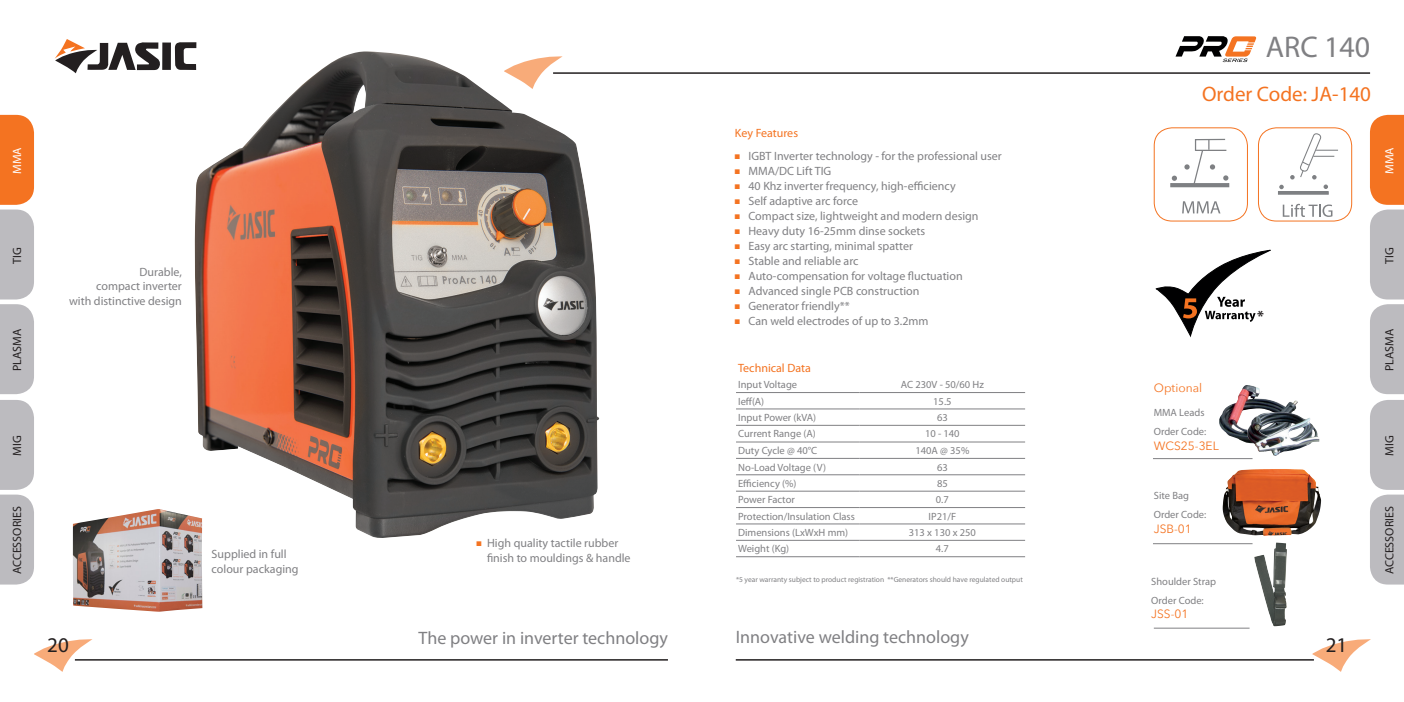
<style>
.page{position:relative;width:1404px;height:702px;background:#fff}
.page>*{position:absolute;margin:0;border:0;box-sizing:border-box;transform-origin:0 0}
.t1{font:30px "Myriad Pro";color:#808083}
.t2{font:21px "Myriad Pro";color:#f47321}
.t3{font:21px "Myriad Pro";color:#231f20}
.t4{font:18px "Myriad Pro";color:#808083}
.t5{font:700 15px "Myriad Pro";color:#231f20}
.t6{font:12px/14.4px "Myriad Pro";color:#808083}
.t7{font:12px "Myriad Pro";color:#231f20}
.JASIC_TABLE_1{font:12px "Avenir Next";color:#f47321}
.Key_Features{font:12px "Myriad Pro";color:#f47321}
.t8{font:12px "Myriad Pro";letter-spacing:-.005em;color:#fff}
.Table_Left{font:10.5px "Myriad Pro";color:#808083}
.Table_RIght{font:10.5px "Myriad Pro";color:#808083}
.JASIC_TABLE_1-2{font:10.5px "Myriad Pro";color:#808083}
.t9{font:7.5px "Myriad Pro";color:#808083}
.s1{color:#f47321}
</style>
<div class="page">
<hr style="left:735px;top:659px;width:578px;height:1px;background:#231f20">
<svg style="left:1312px;top:639px;width:58px;height:33px"></svg>
<hr style="left:75px;top:659px;width:593px;height:1px;background:#231f20">
<svg style="left:34px;top:639px;width:58px;height:33px"></svg>
<img style="left:194px;top:51px;width:405px;height:487px">
<svg style="left:55px;top:39px;width:105px;height:34px"></svg>
<div style="left:162px;top:42px;width:9px;height:28px;background:#231f20"></div>
<svg style="left:175px;top:42px;width:21px;height:28px"></svg>
<svg style="left:504px;top:56px;width:58px;height:33px"></svg>
<hr style="left:553px;top:72px;width:816px;height:2px;background:#231f20">
<svg style="left:1175px;top:36px;width:81px;height:26px"></svg>
<img style="left:73px;top:509px;width:129px;height:103px">
<svg style="left:1182px;top:201px;width:38px;height:12px"></svg>
<div style="left:1170px;top:183px;width:59px;height:4px;border:1px solid #7e8083"></div>
<svg style="left:1171px;top:176px;width:5px;height:5px"></svg>
<svg style="left:1184px;top:138px;width:44px;height:47px"></svg>
<div style="left:1153px;top:128px;width:94px;height:93px;border:1px solid #f47321;border-radius:18px"></div>
<svg style="left:1282px;top:204px;width:50px;height:13px"></svg>
<div style="left:1277px;top:191px;width:51px;height:4px;border:1px solid #7e8083"></div>
<svg style="left:1279px;top:185px;width:4px;height:4px"></svg>
<svg style="left:1290px;top:133px;width:47px;height:56px"></svg>
<div style="left:1258px;top:128px;width:93px;height:93px;border:1px solid #f47321;border-radius:18px"></div>
<svg style="left:0;top:400px;width:34px;height:184px;background:#c0bfc3"></svg>
<svg style="left:0;top:115px;width:34px;height:279px;background:#d1a992"></svg>
<svg style="left:1370px;top:400px;width:33px;height:184px;background:#c0bfc3"></svg>
<svg style="left:1370px;top:115px;width:33px;height:279px;background:#d2a993"></svg>
<svg style="left:1155px;top:250px;width:115px;height:86px"></svg>
<hr style="left:1153px;top:628px;width:96px;height:1px;background:#808083">
<hr style="left:1152px;top:543px;width:100px;height:1px;background:#808083">
<hr style="left:1152px;top:458px;width:100px;height:1px;background:#808083">
<img style="left:1222px;top:469px;width:98px;height:67px">
<img style="left:1254px;top:542px;width:32px;height:84px">
<img style="left:1219px;top:385px;width:78px;height:57px">
<img style="left:1245px;top:412px;width:74px;height:44px">
<hr style="left:736px;top:392px;width:123px;height:1px;background:#808083">
<hr style="left:859px;top:392px;width:166px;height:1px;background:#808083">
<hr style="left:736px;top:408px;width:123px;height:1px;background:#808083">
<hr style="left:859px;top:408px;width:166px;height:1px;background:#808083">
<hr style="left:736px;top:425px;width:123px;height:1px;background:#808083">
<hr style="left:859px;top:425px;width:166px;height:1px;background:#808083">
<hr style="left:736px;top:441px;width:123px;height:1px;background:#808083">
<hr style="left:859px;top:441px;width:166px;height:1px;background:#808083">
<hr style="left:736px;top:458px;width:123px;height:1px;background:#808083">
<hr style="left:859px;top:458px;width:166px;height:1px;background:#808083">
<hr style="left:736px;top:474px;width:123px;height:1px;background:#808083">
<hr style="left:859px;top:474px;width:166px;height:1px;background:#808083">
<hr style="left:736px;top:491px;width:123px;height:1px;background:#808083">
<hr style="left:859px;top:491px;width:166px;height:1px;background:#808083">
<hr style="left:736px;top:507px;width:123px;height:1px;background:#808083">
<hr style="left:859px;top:507px;width:166px;height:1px;background:#808083">
<hr style="left:736px;top:523px;width:123px;height:1px;background:#808083">
<hr style="left:859px;top:523px;width:166px;height:1px;background:#808083">
<hr style="left:736px;top:540px;width:123px;height:1px;background:#808083">
<hr style="left:859px;top:540px;width:166px;height:1px;background:#808083">
<hr style="left:736px;top:556px;width:123px;height:1px;background:#808083">
<hr style="left:859px;top:556px;width:166px;height:1px;background:#808083">
<p class="t1" style="left:1265px;top:28px;width:106px">ARC 140</p>
<p class="t2" style="left:1201px;top:81px;width:170px">Order Code: JA-140</p>
<p class="t8" style="left:10px;top:174px;width:28px;rotate:-90deg">MMA</p>
<p class="t7" style="left:10px;top:263px;width:18px;rotate:-90deg">TIG</p>
<p class="t7" style="left:10px;top:371px;width:44px;rotate:-90deg">PLASMA</p>
<p class="t7" style="left:10px;top:455px;width:22px;rotate:-90deg">MIG</p>
<p class="t7" style="left:10px;top:574px;width:69px;rotate:-90deg">ACCESSORIES</p>
<p class="t6" style="left:96px;top:264px;width:87px;text-align:right">Durable, compact inverter</p>
<p class="t6" style="left:69px;top:293px;width:114px">with distinctive design</p>
<p class="t6" style="left:212px;top:546px;width:76px">Supplied in full</p>
<p class="t6" style="left:212px;top:561px;width:88px">colour packaging</p>
<p class="t6" style="left:487px;top:535px;width:145px;text-indent:-10px"><span class="s1">■</span> High quality tactile rubber finish to mouldings &amp; handle</p>
<p class="Key_Features" style="left:735px;top:125px;width:65px">Key Features</p>
<p class="t6" style="left:735px;top:149px;width:268px"><span class="s1">■</span> IGBT Inverter technology - for the professional user</p>
<p class="t6" style="left:735px;top:164px;width:98px"><span class="s1">■</span> MMA/DC Lift TIG</p>
<p class="t6" style="left:735px;top:179px;width:222px"><span class="s1">■</span> 40 Khz inverter frequency, high-efficiency</p>
<p class="t6" style="left:735px;top:194px;width:125px"><span class="s1">■</span> Self adaptive arc force</p>
<p class="t6" style="left:735px;top:209px;width:245px"><span class="s1">■</span> Compact size, lightweight and modern design</p>
<p class="t6" style="left:735px;top:224px;width:192px"><span class="s1">■</span> Heavy duty 16-25mm dinse sockets</p>
<p class="t6" style="left:735px;top:239px;width:179px"><span class="s1">■</span> Easy arc starting, minimal spatter</p>
<p class="t6" style="left:735px;top:254px;width:125px"><span class="s1">■</span> Stable and reliable arc</p>
<p class="t6" style="left:735px;top:269px;width:229px"><span class="s1">■</span> Auto-compensation for voltage fluctuation</p>
<p class="t6" style="left:735px;top:284px;width:186px"><span class="s1">■</span> Advanced single PCB construction</p>
<p class="t6" style="left:735px;top:299px;width:116px"><span class="s1">■</span> Generator friendly**</p>
<p class="t6" style="left:735px;top:314px;width:195px"><span class="s1">■</span> Can weld electrodes of up to 3.2mm</p>
<p class="Key_Features" style="left:738px;top:360px;width:74px">Technical Data</p>
<p class="Table_Left" style="left:738px;top:378px;width:60px">Input Voltage</p>
<p class="Table_RIght" style="left:900px;top:378px;width:85px">AC 230V - 50/60 Hz</p>
<p class="Table_Left" style="left:738px;top:394px;width:28px">Ieff(A)</p>
<p class="Table_RIght" style="left:933px;top:394px;width:20px">15.5</p>
<p class="Table_Left" style="left:738px;top:411px;width:79px">Input Power (kVA)</p>
<p class="Table_RIght" style="left:936px;top:411px;width:12px">63</p>
<p class="Table_Left" style="left:738px;top:427px;width:79px">Current Range (A)</p>
<p class="Table_RIght" style="left:925px;top:427px;width:36px">10 - 140</p>
<p class="Table_Left" style="left:738px;top:444px;width:81px">Duty Cycle @ 40°C</p>
<p class="Table_RIght" style="left:915px;top:444px;width:55px">140A @ 35%</p>
<p class="Table_Left" style="left:738px;top:460px;width:90px">No-Load Voltage (V)</p>
<p class="Table_RIght" style="left:936px;top:460px;width:12px">63</p>
<p class="Table_Left" style="left:738px;top:477px;width:60px">Efficiency (%)</p>
<p class="Table_RIght" style="left:936px;top:477px;width:12px">85</p>
<p class="Table_Left" style="left:738px;top:493px;width:58px">Power Factor</p>
<p class="Table_RIght" style="left:935px;top:493px;width:14px">0.7</p>
<p class="Table_Left" style="left:738px;top:509px;width:118px">Protection/Insulation Class</p>
<p class="Table_RIght" style="left:928px;top:509px;width:29px">IP21/F</p>
<p class="Table_Left" style="left:738px;top:526px;width:111px">Dimensions (LxWxH mm)</p>
<p class="Table_RIght" style="left:908px;top:526px;width:69px">313 x 130 x 250</p>
<p class="Table_Left" style="left:738px;top:542px;width:53px">Weight (Kg)</p>
<p class="Table_RIght" style="left:935px;top:542px;width:14px">4.7</p>
<p class="t9" style="left:736px;top:574px;width:288px">*5 year warranty subject to product registration **Generators should have regulated output</p>
<p class="JASIC_TABLE_1" style="left:1153px;top:378px;width:50px">Optional</p>
<p class="JASIC_TABLE_1-2" style="left:1153px;top:406px;width:52px">MMA Leads</p>
<p class="JASIC_TABLE_1-2" style="left:1153px;top:425px;width:54px">Order Code:</p>
<p class="JASIC_TABLE_1" style="left:1153px;top:435px;width:67px">WCS25-3EL</p>
<p class="JASIC_TABLE_1-2" style="left:1153px;top:489px;width:37px">Site Bag</p>
<p class="JASIC_TABLE_1-2" style="left:1153px;top:508px;width:54px">Order Code:</p>
<p class="JASIC_TABLE_1" style="left:1153px;top:518px;width:40px">JSB-01</p>
<p class="Table_Left" style="left:1151px;top:574px;width:66px">Shoulder Strap</p>
<p class="JASIC_TABLE_1-2" style="left:1151px;top:594px;width:54px">Order Code:</p>
<p class="JASIC_TABLE_1" style="left:1151px;top:604px;width:39px">JSS-01</p>
<p class="t5" style="left:1256px;top:307px;width:8px">*</p>
<p class="t8" style="left:1381px;top:174px;width:28px;rotate:-90deg">MMA</p>
<p class="t7" style="left:1381px;top:263px;width:18px;rotate:-90deg">TIG</p>
<p class="t7" style="left:1381px;top:371px;width:44px;rotate:-90deg">PLASMA</p>
<p class="t7" style="left:1381px;top:455px;width:22px;rotate:-90deg">MIG</p>
<p class="t7" style="left:1381px;top:574px;width:69px;rotate:-90deg">ACCESSORIES</p>
<h2 class="t3" style="left:47px;top:631px;width:23px">20</h2>
<h3 class="t4" style="left:418px;top:626px;width:251px">The power in inverter technology</h3>
<h3 class="t4" style="left:735px;top:626px;width:234px">Innovative welding technology</h3>
<h2 class="t3" style="left:1325px;top:631px;width:23px">21</h2>
</div>
